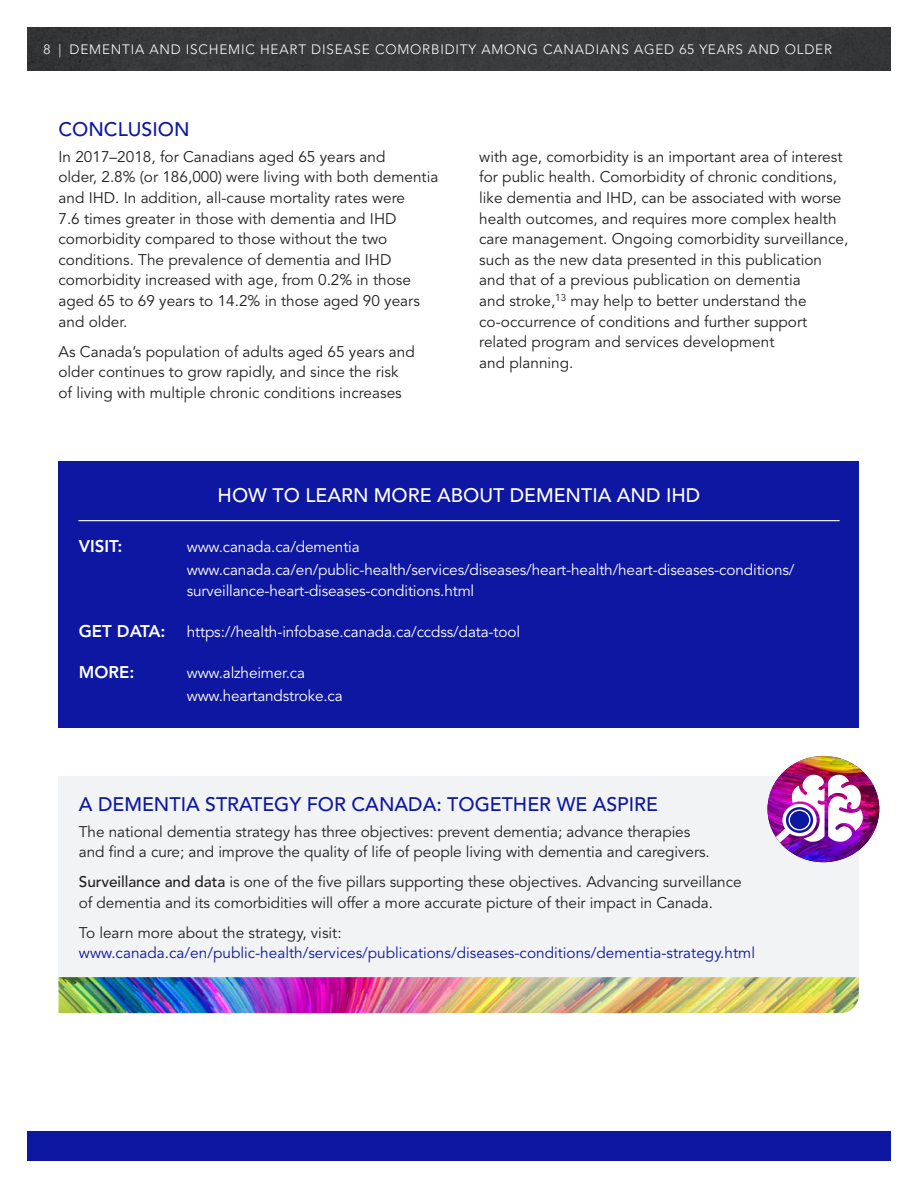
<style>
.page{position:relative;width:918px;height:1188px;background:#fff}
.page>*{position:absolute;margin:0;border:0;box-sizing:border-box;transform-origin:0 0}
.Heading_1{font:500 19.5px "Avenir LT Std";color:#0d17a1}
.Heading_1-2{font:500 19.5px "Avenir LT Std";color:#fff}
.Heading_1_span{font:500 19.5px "Avenir LT Std";color:#0d17a1}
.Heading_2{font:800 16.8px "Avenir LT Std";color:#fff}
.BODY{font:15.3px/20.7px "Avenir LT Std";color:#231f20}
.BODY-2{font:15.3px/20.7px "Avenir LT Std";letter-spacing:-.01em;color:#fff}
.BODY-3{font:15.3px/20.7px "Avenir LT Std";color:#0d17a1}
.Heading_2-2{font:15.3px "Avenir LT Std";letter-spacing:-.01em;color:#fff}
.t1{font:300 13.5px "Avenir LT Std";letter-spacing:.06em;color:#fff}
.s1{font-weight:500}
.s2{color:#231f20}
</style>
<div class="page">
<div style="left:27px;top:27px;width:864px;height:44px;background:#38393b"></div>
<div style="left:27px;top:1131px;width:864px;height:30px;background:#0d17a1"></div>
<div style="left:58px;top:461px;width:802px;height:267px;background:#0d17a1"></div>
<div style="left:59px;top:776px;width:800px;height:208px;background:#f2f3f4"></div>
<img style="left:768px;top:756px;width:111px;height:106px">
<img style="left:776px;top:775px;width:87px;height:68px">
<svg style="left:786px;top:807px;width:27px;height:26px"></svg>
<svg style="left:787px;top:808px;width:25px;height:24px"></svg>
<svg style="left:789px;top:810px;width:22px;height:21px"></svg>
<div style="left:790px;top:811px;width:19px;height:18px;background:#0d17a1;border-radius:50%"></div>
<img style="left:58px;top:977px;width:801px;height:36px">
<hr style="left:79px;top:520px;width:760px;height:1px;background:#fff">
<p class="t1" style="left:43px;top:41px;width:790px">8 | DEMENTIA AND ISCHEMIC HEART DISEASE COMORBIDITY AMONG CANADIANS AGED 65 YEARS AND OLDER</p>
<p class="Heading_1_span" style="left:58px;top:118px;width:133px">CONCLUSION</p>
<p class="BODY" style="left:58px;top:147px;width:381px">In 2017–2018, for Canadians aged 65 years and<br>older, 2.8% (or 186,000) were living with both dementia and IHD. In addition, all-cause mortality rates were<br>7.6 times greater in those with dementia and IHD comorbidity compared to those without the two conditions. The prevalence of dementia and IHD comorbidity increased with age, from 0.2% in those aged 65 to 69 years to 14.2% in those aged 90 years and older.</p>
<p class="BODY" style="left:58px;top:341px;width:358px">As Canada’s population of adults aged 65 years and older continues to grow rapidly, and since the risk of living with multiple chronic conditions increases</p>
<p class="BODY" style="left:479px;top:147px;width:371px">with age, comorbidity is an important area of interest for public health. Comorbidity of chronic conditions, like dementia and IHD, can be associated with worse health outcomes, and requires more complex health care management. Ongoing comorbidity surveillance, such as the new data presented in this publication and that of a previous publication on dementia<br>and stroke,<sup>13</sup> may help to better understand the co-occurrence of conditions and further support related program and services development<br>and planning.</p>
<p class="Heading_1-2" style="left:218px;top:484px;width:484px">HOW TO LEARN MORE ABOUT DEMENTIA AND IHD</p>
<h2 class="Heading_2" style="left:79px;top:536px;width:45px">VISIT:</h2>
<h2 class="Heading_2-2" style="left:187px;top:538px;width:175px">www.canada.ca/dementia</h2>
<p class="BODY-2" style="left:187px;top:560px;width:609px">www.canada.ca/en/public-health/services/diseases/heart-health/heart-diseases-conditions/ surveillance-heart-diseases-conditions.html</p>
<h2 class="Heading_2" style="left:79px;top:621px;width:88px">GET DATA:</h2>
<h2 class="Heading_2-2" style="left:187px;top:623px;width:335px">https://health-infobase.canada.ca/ccdss/data-tool</h2>
<h2 class="Heading_2" style="left:79px;top:662px;width:57px">MORE:</h2>
<h2 class="Heading_2-2" style="left:187px;top:664px;width:120px">www.alzheimer.ca</h2>
<p class="BODY-2" style="left:187px;top:686px;width:158px">www.heartandstroke.ca</p>
<p class="Heading_1" style="left:79px;top:793px;width:581px">A DEMENTIA STRATEGY FOR CANADA: TOGETHER WE ASPIRE</p>
<p class="BODY" style="left:79px;top:822px;width:632px">The national dementia strategy has three objectives: prevent dementia; advance therapies and find a cure; and improve the quality of life of people living with dementia and caregivers.</p>
<p class="BODY" style="left:79px;top:872px;width:664px"><span class="s1">Surveillance and data</span> is one of the five pillars supporting these objectives. Advancing surveillance of dementia and its comorbidities will offer a more accurate picture of their impact in Canada.</p>
<p class="BODY-3" style="left:79px;top:922px;width:678px"><span class="s2">To learn more about the strategy, visit: </span>www.canada.ca/en/public-health/services/publications/diseases-conditions/dementia-strategy.html</p>
</div>
